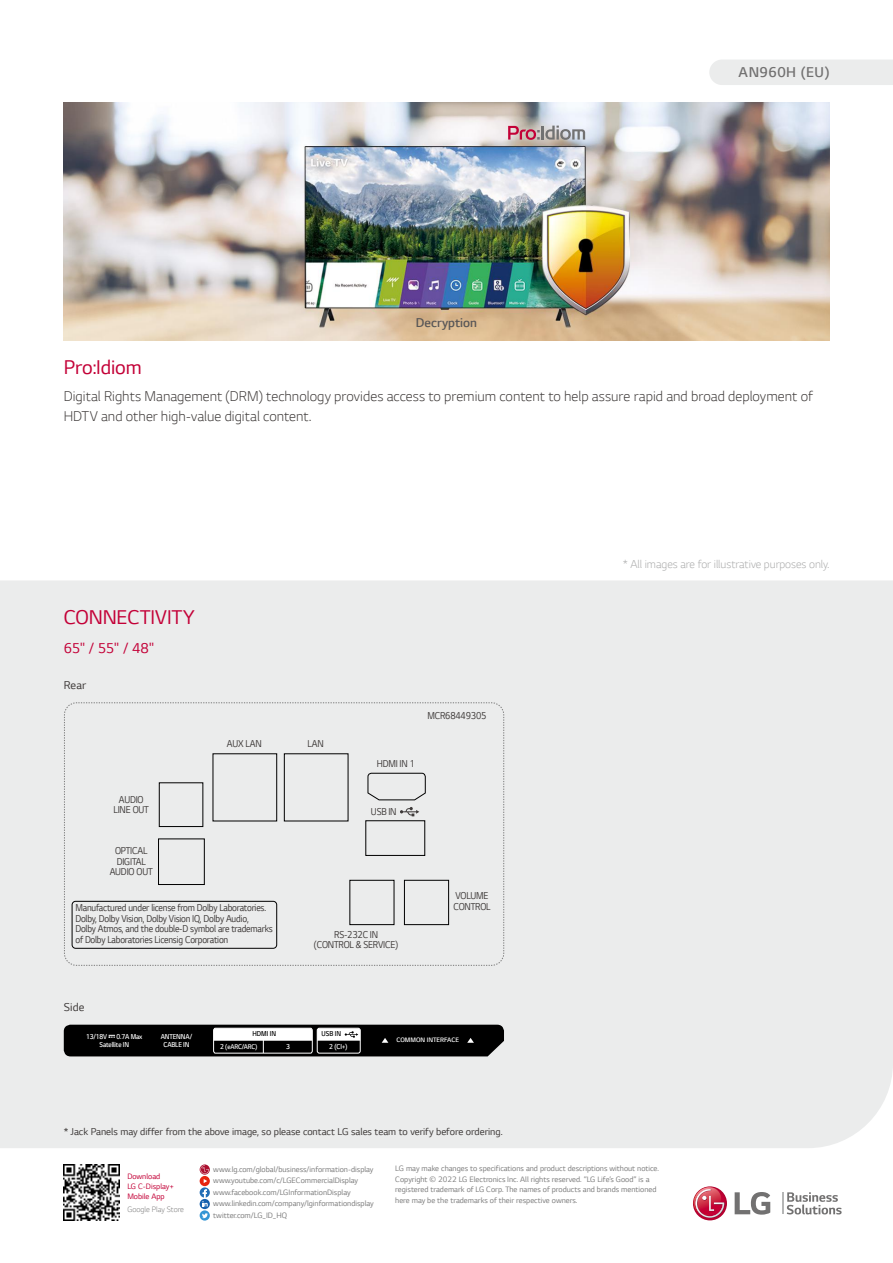
<style>
.page{position:relative;width:893px;height:1263px;background:#fff}
.page>*{position:absolute;margin:0;border:0;box-sizing:border-box;transform-origin:0 0}
.t1{font:21px "LG Smart";letter-spacing:-.005em;color:#c30037}
.t2{font:300 15px/19.5px "LG Smart";color:#3e3a39}
.t3{font:15px "LG Smart";color:#c30037}
.t4{font:300 15px "LG Smart";letter-spacing:.03em;color:#727171}
.t5{font:300 13.5px "LG Smart";color:#595757}
.t6{font:300 12px "LG Smart";color:#aaabab}
.t7{font:12px "LG Smart";letter-spacing:.01em;color:#3e3a39}
.t8{font:10.5px/10.5px "LG Smart";letter-spacing:-.02em;color:#3e3a39;text-align:center;scale:.9 1}
.t9{font:10.5px "LG Smart";color:#3e3a39}
.t10{font:8.25px/11.6px "LG Smart";color:#7d7d7d}
.t11{font:8.25px/9.8px "LG Smart";color:#c30037}
.t12{font:300 8.25px "LG Smart";color:#7d7d7d}
.t13{font:300 7.5px/7.5px "LG Smart";letter-spacing:-.02em;color:#fff;text-align:center;scale:.9 1}
.t14{font:300 7.5px "LG Smart";color:#000;scale:.9 1}
.t15{font:300 7.2px "LG Smart";letter-spacing:-.02em;color:#fff;scale:.9 1}
.t16{font:300 6.75px "LG Smart";color:#fff}
.s1{font-size:7.5px}
</style>
<div class="page">
<div style="left:709px;top:60px;width:184px;height:25px;background:#ebecec"></div>
<div style="left:0;top:580px;width:893px;height:568px;background:#ebecec"></div>
<svg style="left:782px;top:1192px;width:60px;height:22px"></svg>
<svg style="left:735px;top:1192px;width:35px;height:22px"></svg>
<svg style="left:693px;top:1186px;width:34px;height:34px"></svg>
<svg style="left:694px;top:1187px;width:31px;height:31px"></svg>
<svg style="left:200px;top:1210px;width:10px;height:10px"></svg>
<svg style="left:202px;top:1213px;width:6px;height:5px"></svg>
<svg style="left:200px;top:1199px;width:10px;height:10px"></svg>
<svg style="left:200px;top:1165px;width:10px;height:41px"></svg>
<img style="left:64px;top:1164px;width:56px;height:56px">
<img style="left:64px;top:102px;width:765px;height:238px">
<svg style="left:508px;top:126px;width:77px;height:14px"></svg>
<div style="left:64px;top:702px;width:440px;height:264px;background:#ebecec"></div>
<svg style="left:64px;top:1025px;width:440px;height:31px;background:#292929"></svg>
<h3 class="t5" style="left:416px;top:314px;width:63px">Decryption</h3>
<h2 class="t4" style="left:739px;top:62px;width:92px">AN960H (EU)</h2>
<h1 class="t1" style="left:64px;top:353px;width:79px">Pro:Idiom</h1>
<h2 class="t2" style="left:64px;top:386px;width:750px">Digital Rights Management (DRM) technology provides access to premium content to help assure rapid and broad deployment of<br>HDTV and other high-value digital content.</h2>
<h1 class="t1" style="left:64px;top:603px;width:132px">CONNECTIVITY</h1>
<h2 class="t3" style="left:64px;top:638px;width:92px">65" / 55" / 48"</h2>
<h3 class="t7" style="left:64px;top:677px;width:24px">Rear</h3>
<p class="t8" style="left:114px;top:793px;width:41px">AUDIO<br>LINE OUT</p>
<p class="t8" style="left:110px;top:845px;width:49px">OPTICAL<br>DIGITAL<br>AUDIO OUT</p>
<p class="t8" style="left:227px;top:738px;width:40px">AUX LAN</p>
<p class="t8" style="left:308px;top:738px;width:20px">LAN</p>
<p class="t8" style="left:377px;top:758px;width:44px">HDMI IN 1</p>
<p class="t8" style="left:371px;top:806px;width:30px">USB IN</p>
<p class="t8" style="left:75px;top:902px;width:221px;text-align:left">Manufactured under license from Dolby Laboratories.<br>Dolby, Dolby Vision, Dolby Vision IQ, Dolby Audio,<br>Dolby Atmos, and the double-D symbol are trademarks of Dolby Laboratories Licensig Corporation</p>
<p class="t8" style="left:314px;top:929px;width:95px">RS-232C IN (CONTROL &amp; SERVICE)</p>
<p class="t8" style="left:427px;top:710px;width:67px">MCR68449305</p>
<p class="t8" style="left:453px;top:890px;width:43px;text-align:left">VOLUME<br>CONTROL</p>
<h3 class="t7" style="left:64px;top:999px;width:22px">Side</h3>
<p class="t13" style="left:86px;top:1033px;width:64px">13/18V 0.7A Max<br>Satellite IN</p>
<p class="t13" style="left:161px;top:1033px;width:37px">ANTENNA/<br>CABLE IN</p>
<p class="t14" style="left:252px;top:1029px;width:28px">HDMI IN</p>
<p class="t15" style="left:220px;top:1042px;width:43px"><span class="s1">2</span> (eARC/ARC)</p>
<p class="t13" style="left:286px;top:1042px;width:6px">3</p>
<p class="t14" style="left:322px;top:1029px;width:23px">USB IN</p>
<p class="t13" style="left:329px;top:1042px;width:22px">2 (CI+)</p>
<p class="t16" style="left:396px;top:1035px;width:64px">COMMON INTERFACE</p>
<p class="t9" style="left:64px;top:1125px;width:440px">* Jack Panels may differ from the above image, so please contact LG sales team to verify before ordering.</p>
<h3 class="t6" style="left:623px;top:556px;width:208px">* All images are for illustrative purposes only.</h3>
<p class="t11" style="left:127px;top:1171px;width:48px">Download<br>LG C-Display+<br>Mobile App</p>
<p class="t12" style="left:127px;top:1204px;width:58px">Google Play Store</p>
<p class="t10" style="left:213px;top:1163px;width:162px">www.lg.com/global/business/information-display www.youtube.com/c/LGECommercialDisplay www.facebook.com/LGInformationDisplay www.linkedin.com/company/lginformationdisplay twitter.com/LG_ID_HQ</p>
<p class="t10" style="left:395px;top:1163px;width:265px;line-height:10.5px">LG may make changes to specifications and product descriptions without notice.<br>Copyright © 2022 LG Electronics Inc. All rights reserved. “LG Life’s Good” is a registered trademark of LG Corp. The names of products and brands mentioned here may be the trademarks of their respective owners.</p>
</div>
